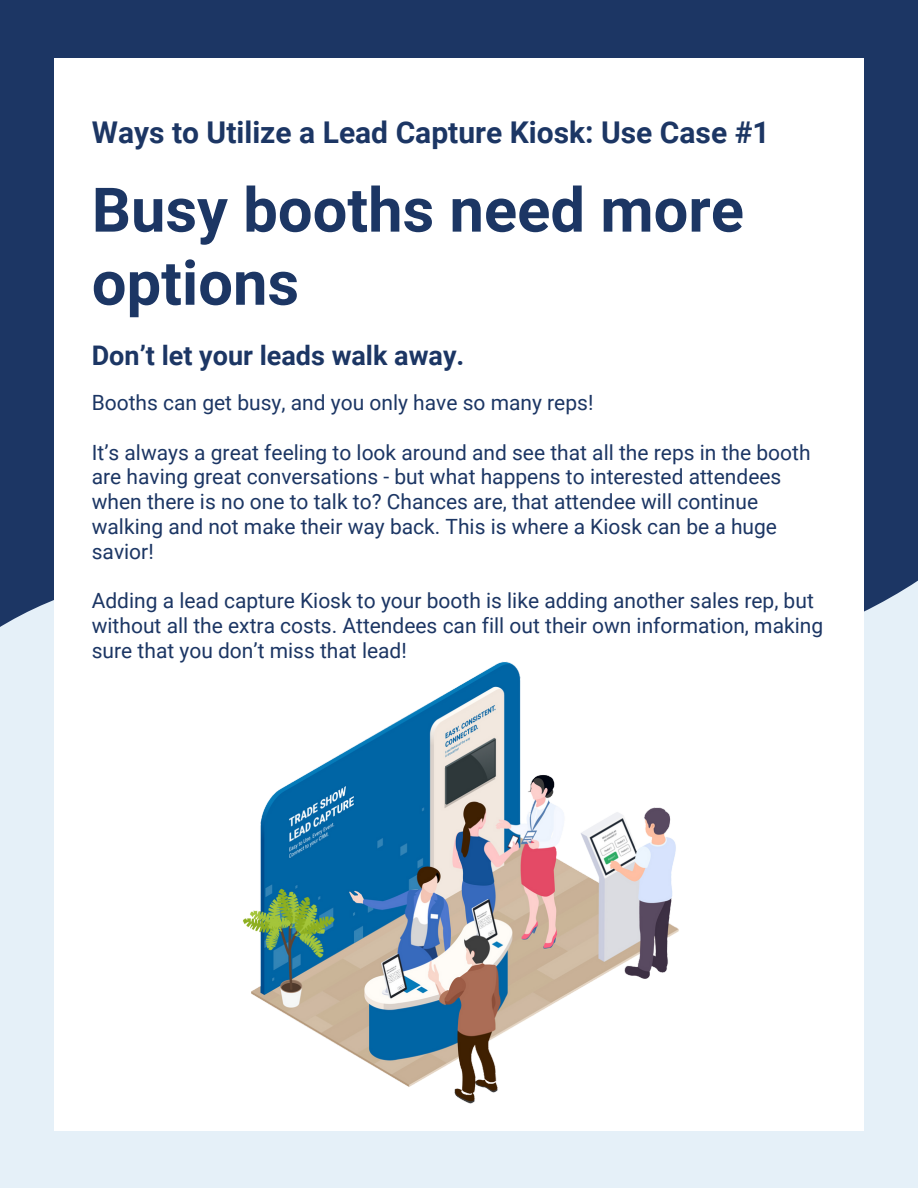
<style>
.page{position:relative;width:918px;height:1188px;background:#e5f0f8}
.page>*{position:absolute;margin:0;border:0;box-sizing:border-box;transform-origin:0 0}
.t1{font:700 61.5px/73.2px "Roboto";color:#1c3664}
.t2{font:700 30px "Roboto";color:#1c3664}
.t3{font:700 27px "Roboto";color:#1c3664}
.t4{font:21px/24.8px "Roboto";color:#1c3664}
</style>
<div class="page">
<div style="left:0;top:0;width:918px;height:627px;background:#1c3664"></div>
<div style="left:54px;top:58px;width:810px;height:1072px;background:#fff"></div>
<img style="left:158px;top:661px;width:602px;height:470px">
<p class="t2" style="left:92px;top:115px;width:679px">Ways to Utilize a Lead Capture Kiosk: Use Case #1</p>
<p class="t1" style="left:92px;top:174px;width:654px">Busy booths need more options</p>
<p class="t3" style="left:92px;top:340px;width:374px">Don’t let your leads walk away.</p>
<p class="t4" style="left:92px;top:391px;width:503px">Booths can get busy, and you only have so many reps!</p>
<p class="t4" style="left:92px;top:440px;width:720px">It’s always a great feeling to look around and see that all the reps in the booth are having great conversations - but what happens to interested attendees when there is no one to talk to? Chances are, that attendee will continue walking and not make their way back. This is where a Kiosk can be a huge savior!</p>
<p class="t4" style="left:92px;top:589px;width:733px">Adding a lead capture Kiosk to your booth is like adding another sales rep, but without all the extra costs. Attendees can fill out their own information, making sure that you don’t miss that lead!</p>
</div>
